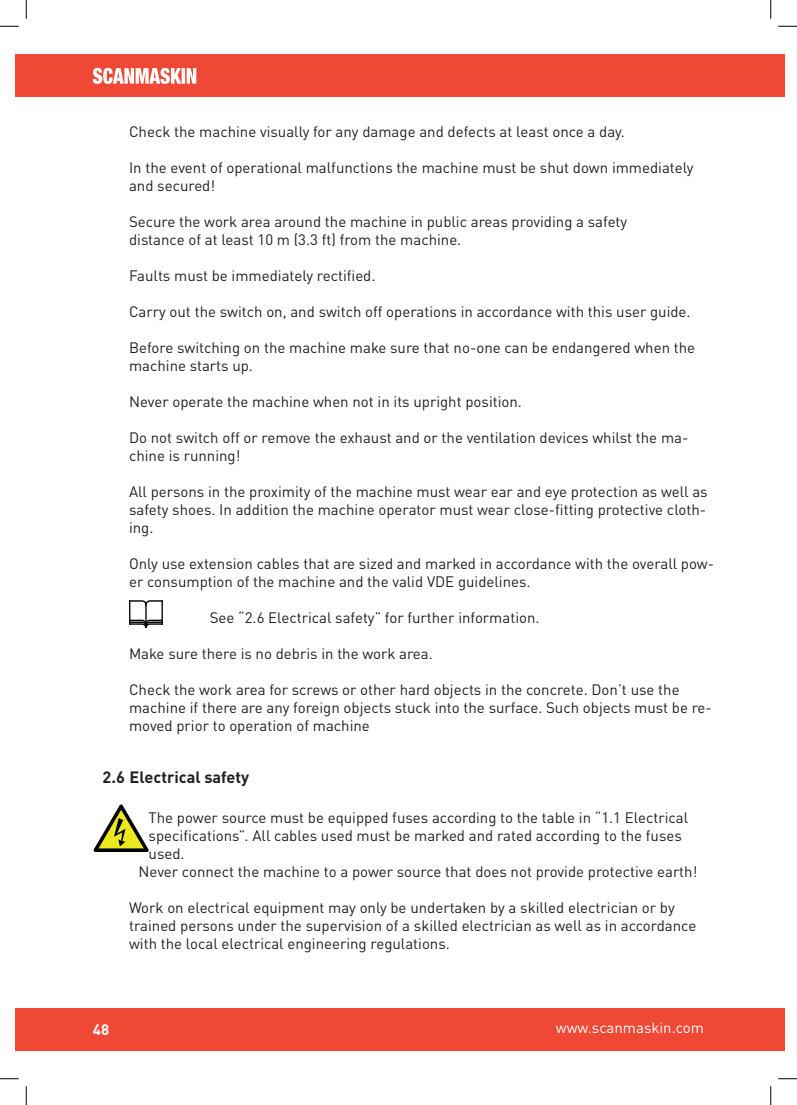
<style>
.page{position:relative;width:797px;height:1105px;background:#fff}
.page>*{position:absolute;margin:0;border:0;box-sizing:border-box;transform-origin:0 0}
.t1{font:700 16.25px "DIN Pro";color:#231f20}
.t2{font:15px/18px "DIN Pro";color:#231f20}
.t3{font:15px "DIN Pro";color:#fff}
.t4{font:700 15px "DIN Pro";color:#fff}
</style>
<div class="page">
<svg style="left:129px;top:600px;width:34px;height:27px"></svg>
<hr style="left:161px;top:601px;width:2px;height:23px;background:#000001">
<hr style="left:145px;top:605px;width:2px;height:23px;background:#000001">
<svg style="left:94px;top:804px;width:55px;height:48px"></svg>
<div style="left:16px;top:55px;width:769px;height:42px;background:#ef4835"></div>
<div style="left:16px;top:1008px;width:769px;height:42px;background:#ef4835"></div>
<svg style="left:93px;top:68px;width:103px;height:16px"></svg>
<svg style="left:0;top:25px;width:19px;height:2px"></svg>
<svg style="left:778px;top:25px;width:19px;height:2px"></svg>
<svg style="left:0;top:1078px;width:19px;height:1px"></svg>
<svg style="left:778px;top:1078px;width:19px;height:1px"></svg>
<svg style="left:25px;top:0;width:2px;height:19px"></svg>
<svg style="left:25px;top:1086px;width:2px;height:19px"></svg>
<svg style="left:770px;top:0;width:1px;height:19px"></svg>
<svg style="left:770px;top:1086px;width:1px;height:19px"></svg>
<p class="t2" style="left:129px;top:121px;width:497px">Check the machine visually for any damage and defects at least once a day.</p>
<p class="t2" style="left:129px;top:157px;width:566px">In the event of operational malfunctions the machine must be shut down immediately and secured!</p>
<p class="t2" style="left:129px;top:211px;width:500px">Secure the work area around the machine in public areas providing a safety distance of at least 10 m (3.3 ft) from the machine.</p>
<p class="t2" style="left:129px;top:265px;width:248px">Faults must be immediately rectified.</p>
<p class="t2" style="left:129px;top:301px;width:563px">Carry out the switch on, and switch off operations in accordance with this user guide.</p>
<p class="t2" style="left:129px;top:337px;width:567px">Before switching on the machine make sure that no-one can be endangered when the machine starts up.</p>
<p class="t2" style="left:129px;top:391px;width:394px">Never operate the machine when not in its upright position.</p>
<p class="t2" style="left:129px;top:427px;width:561px">Do not switch off or remove the exhaust and or the ventilation devices whilst the ma&shy;chine is running!</p>
<p class="t2" style="left:129px;top:481px;width:580px;text-align:justify">All persons in the proximity of the machine must wear ear and eye protection as well as safety shoes. In addition the machine operator must wear close-fitting protective cloth&shy;ing.</p>
<p class="t2" style="left:129px;top:553px;width:586px">Only use extension cables that are sized and marked in accordance with the overall pow&shy;er consumption of the machine and the valid VDE guidelines.</p>
<p class="t2" style="left:210px;top:607px;width:331px">See “2.6 Electrical safety” for further information.</p>
<p class="t2" style="left:129px;top:643px;width:305px">Make sure there is no debris in the work area.</p>
<p class="t2" style="left:129px;top:679px;width:584px">Check the work area for screws or other hard objects in the concrete. Don’t use the machine if there are any foreign objects stuck into the surface. Such objects must be re&shy;moved prior to operation of machine</p>
<p class="t1" style="left:103px;top:764px;width:148px">2.6 Electrical safety</p>
<p class="t2" style="left:149px;top:807px;width:541px">The power source must be equipped fuses according to the table in “1.1 Electrical</p>
<p class="t2" style="left:149px;top:825px;width:534px">specifications”. All cables used must be marked and rated according to the fuses</p>
<p class="t2" style="left:149px;top:843px;width:38px">used.</p>
<p class="t2" style="left:139px;top:861px;width:560px">Never connect the machine to a power source that does not provide protective earth!</p>
<p class="t2" style="left:129px;top:897px;width:569px">Work on electrical equipment may only be undertaken by a skilled electrician or by trained persons under the supervision of a skilled electrician as well as in accordance with the local electrical engineering regulations.</p>
<p class="t4" style="left:93px;top:1017px;width:18px">48</p>
<p class="t3" style="left:556px;top:1016px;width:150px">www.scanmaskin.com</p>
</div>
